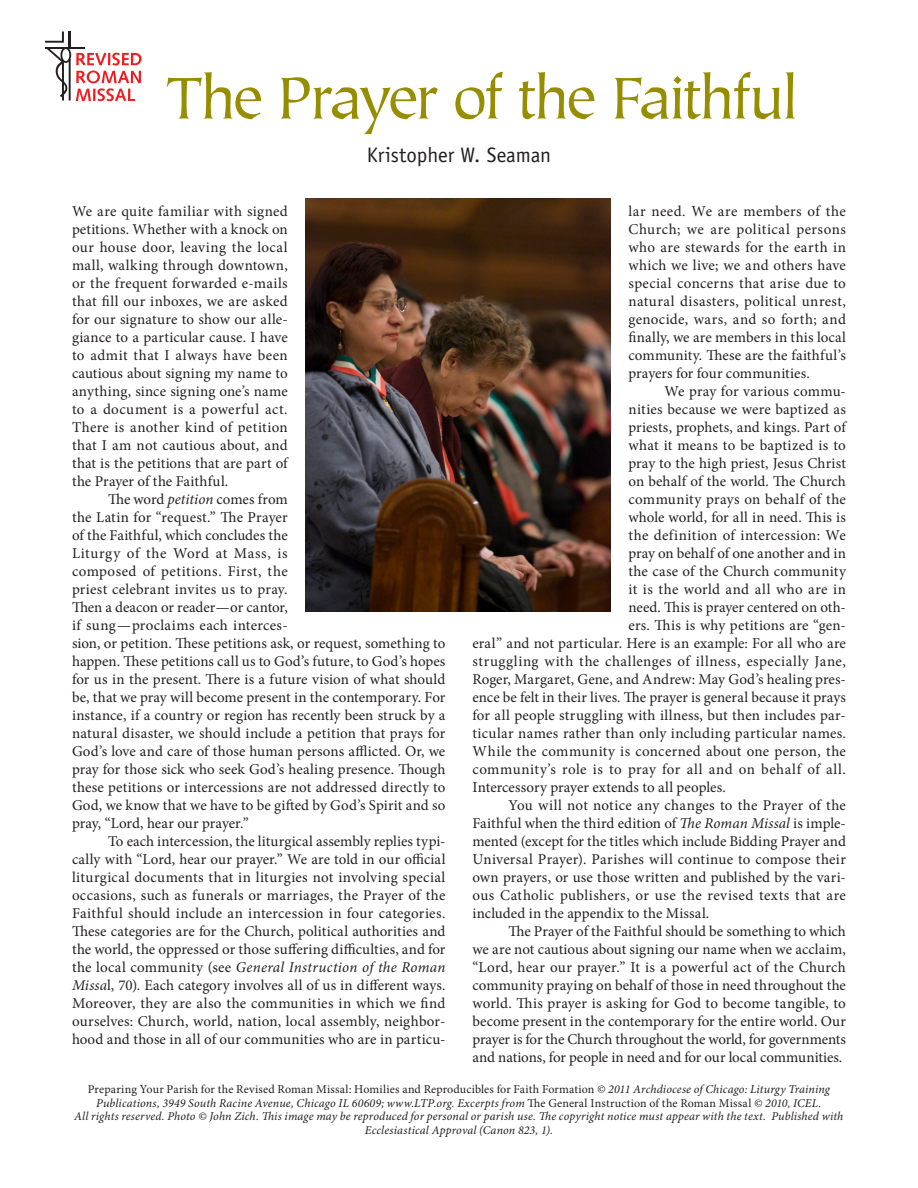
<style>
.page{position:relative;width:918px;height:1188px;background:#fff}
.page>*{position:absolute;margin:0;border:0;box-sizing:border-box;transform-origin:0 0}
.sect1__reproducible{font:66px "Tiepolo Std";letter-spacing:-.065em;color:#968d00}
.author{font:21px "Officina Sans Std";letter-spacing:-.005em;color:#231f20}
.para{font:15px/18px "Minion Pro";letter-spacing:.01em;color:#231f20;text-align:justify}
.para-2{font:15px "Minion Pro";letter-spacing:.035em;color:#231f20}
.para-3{font:15px "Minion Pro";letter-spacing:.03em;color:#231f20}
.copyright__reproduc{font:italic 12px/13.5px "Minion Pro";letter-spacing:.015em;color:#221e1f;text-align:center}
.s1{font-style:italic}
.s2{font-style:normal;color:#231f20}
.s3{color:#231f20}
</style>
<div class="page">
<svg style="left:45px;top:32px;width:97px;height:69px"></svg>
<img style="left:306px;top:198px;width:304px;height:414px">
<p class="sect1__reproducible" style="left:164px;top:62px;width:635px">The Prayer of the Faithful</p>
<p class="author" style="left:367px;top:143px;width:186px">Kristopher W. Seaman</p>
<p class="para" style="left:72px;top:202px;width:217px">We are quite familiar with signed petitions. Whether with a knock on our house door, leaving the local mall, walking through downtown, or the frequent forwarded e-mails that fill our inboxes, we are asked for our signature to show our alle&shy;giance to a particular cause. I have to admit that I always have been cautious about signing my name to anything, since signing one’s name to a document is a powerful act.<br>There is another kind of petition that I am not cautious about, and that is the petitions that are part of the Prayer of the Faithful.</p>
<p class="para" style="left:72px;top:490px;width:375px;text-align:left;text-indent:36px">The word <span class="s1">petition</span> comes from<br>the Latin for “request.” The Prayer<br>of the Faithful, which concludes the<br>Liturgy of the Word at Mass, is<br>composed of petitions. First, the<br>priest celebrant invites us to pray.<br>Then a deacon or reader—or cantor,<br>if sung—proclaims each interces-<br>sion, or petition. These petitions ask, or request, something to happen. These petitions call us to God’s future, to God’s hopes for us in the present. There is a future vision of what should be, that we pray will become present in the contemporary. For instance, if a country or region has recently been struck by a natural disaster, we should include a petition that prays for God’s love and care of those human persons afflicted. Or, we pray for those sick who seek God’s healing presence. Though these petitions or intercessions are not addressed directly to God, we know that we have to be gifted by God’s Spirit and so pray, “Lord, hear our prayer.”</p>
<p class="para" style="left:72px;top:832px;width:375px;text-indent:36px">To each intercession, the liturgical assembly replies typi&shy;cally with “Lord, hear our prayer.” We are told in our official liturgical documents that in liturgies not involving special occasions, such as funerals or marriages, the Prayer of the Faithful should include an intercession in four categories.<br>These categories are for the Church, political authorities and the world, the oppressed or those suffering difficulties, and for the local community (see <span class="s1">General Instruction of the Roman Missa</span>l, 70). Each category involves all of us in different ways.<br>Moreover, they are also the communities in which we find ourselves: Church, world, nation, local assembly, neighbor&shy;hood and those in all of our communities who are in particu-</p>
<p class="copyright__reproduc" style="left:74px;top:1083px;width:771px"><span class="s2">Preparing Your Parish for the Revised Roman Missal: Homilies and Reproducibles for Faith Formation</span> © 2011 Archdiocese of Chicago: Liturgy Training Publications, 3949 South Racine Avenue, Chicago IL 60609; www.LTP.org. <span class="s3">Excerpts from</span> <span class="s2">The General Instruction of the Roman Missal</span> <span class="s3">© 2010, ICEL.<br>All rights reserved.</span> Photo © John Zich. This image may be reproduced for personal or parish use. The copyright notice must appear with the text. Published with Ecclesiastical Approval (Canon 823, 1).</p>
<p class="para" style="left:628px;top:202px;width:219px">lar need. We are members of the Church; we are political persons who are stewards for the earth in which we live; we and others have special concerns that arise due to natural disasters, political unrest, genocide, wars, and so forth; and finally, we are members in this local community. These are the faithful’s prayers for four communities.</p>
<p class="para" style="left:664px;top:382px;width:183px">We pray for various commu-</p>
<p class="para" style="left:628px;top:400px;width:219px">nities because we were baptized as</p>
<p class="para" style="left:628px;top:418px;width:219px">priests, prophets, and kings. Part of</p>
<p class="para" style="left:628px;top:436px;width:219px">what it means to be baptized is to</p>
<p class="para" style="left:628px;top:454px;width:219px">pray to the high priest, Jesus Christ</p>
<p class="para" style="left:628px;top:472px;width:219px">on behalf of the world. The Church</p>
<p class="para" style="left:628px;top:490px;width:219px">community prays on behalf of the</p>
<p class="para" style="left:628px;top:508px;width:219px">whole world, for all in need. This is</p>
<p class="para" style="left:628px;top:526px;width:219px">the definition of intercession: We</p>
<p class="para" style="left:628px;top:544px;width:219px">pray on behalf of one another and in</p>
<p class="para" style="left:628px;top:562px;width:219px">the case of the Church community</p>
<p class="para" style="left:628px;top:580px;width:219px">it is the world and all who are in</p>
<p class="para" style="left:628px;top:598px;width:219px">need. This is prayer centered on oth-</p>
<p class="para" style="left:628px;top:616px;width:219px">ers. This is why petitions are “gen-</p>
<p class="para" style="left:472px;top:634px;width:375px">eral” and not particular. Here is an example: For all who are</p>
<p class="para-2" style="left:472px;top:651px;width:375px">struggling with the challenges of illness, especially Jane,</p>
<p class="para" style="left:472px;top:670px;width:375px">Roger, Margaret, Gene, and Andrew: May God’s healing pres-</p>
<p class="para" style="left:472px;top:688px;width:375px">ence be felt in their lives. The prayer is general because it prays</p>
<p class="para" style="left:472px;top:706px;width:375px">for all people struggling with illness, but then includes par-</p>
<p class="para" style="left:472px;top:724px;width:375px">ticular names rather than only including particular names.</p>
<p class="para" style="left:472px;top:742px;width:375px">While the community is concerned about one person, the</p>
<p class="para-3" style="left:472px;top:759px;width:375px">community’s role is to pray for all and on behalf of all.</p>
<p class="para" style="left:472px;top:778px;width:255px">Intercessory prayer extends to all peoples.</p>
<p class="para" style="left:472px;top:796px;width:375px;text-indent:36px">You will not notice any changes to the Prayer of the Faithful when the third edition of <span class="s1">The Roman Missal</span> is imple&shy;mented (except for the titles which include Bidding Prayer and Universal Prayer). Parishes will continue to compose their own prayers, or use those written and published by the vari&shy;ous Catholic publishers, or use the revised texts that are included in the appendix to the Missal.</p>
<p class="para" style="left:472px;top:922px;width:375px;text-indent:36px">The Prayer of the Faithful should be something to which we are not cautious about signing our name when we acclaim, “Lord, hear our prayer.” It is a powerful act of the Church community praying on behalf of those in need throughout the world. This prayer is asking for God to become tangible, to become present in the contemporary for the entire world. Our prayer is for the Church throughout the world, for governments and nations, for people in need and for our local communities.</p>
</div>
